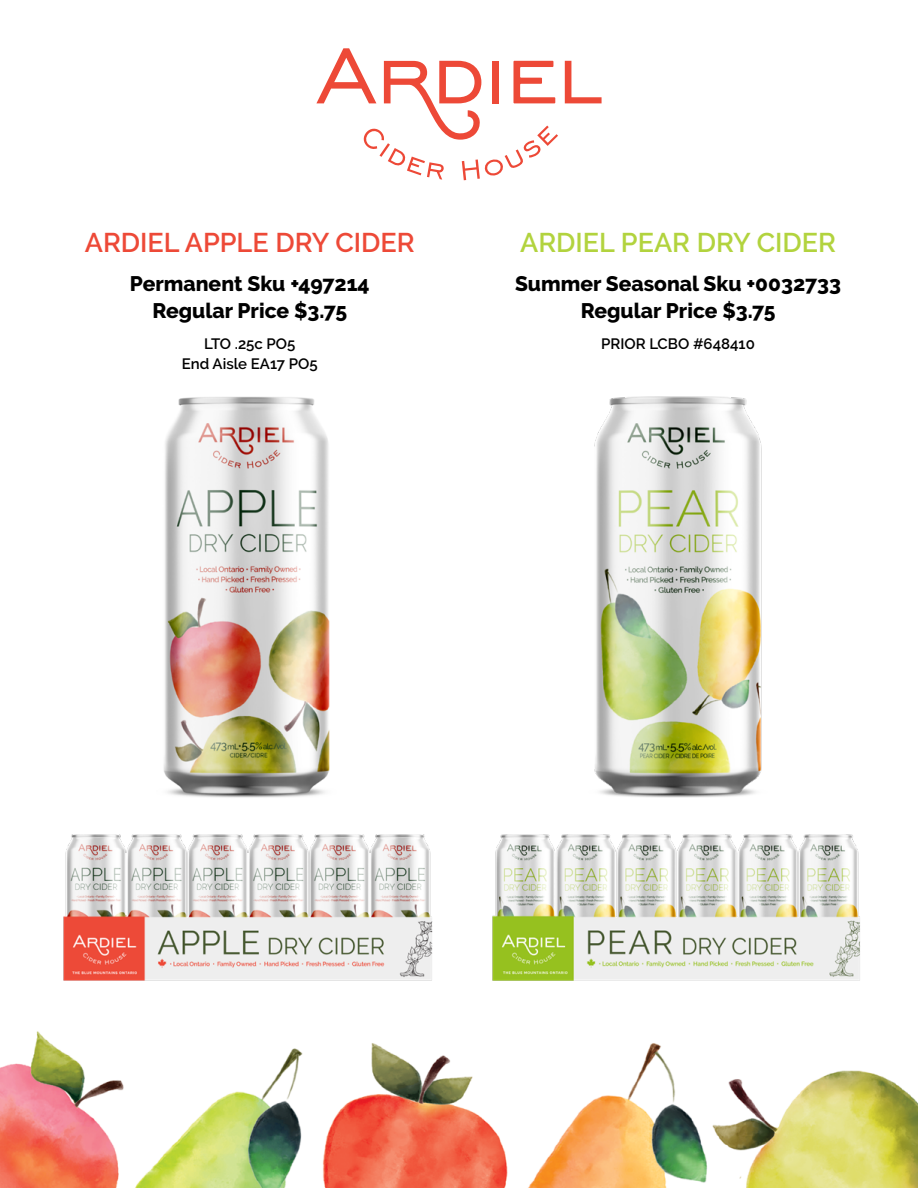
<style>
.page{position:relative;width:918px;height:1188px;background:#fff}
.page>*{position:absolute;margin:0;border:0;box-sizing:border-box;transform-origin:0 0}
.t1{font:600 27px "Raleway";color:#ed4937}
.t2{font:600 27px "Raleway";color:#b2d33e}
.t3{font:800 21px/27px "Raleway";color:#000;text-align:center}
.t4{font:600 15px/19.5px "Raleway";color:#000;text-align:center}
</style>
<div class="page">
<img style="left:0;top:60px;width:918px;height:1128px">
<svg style="left:565px;top:61px;width:37px;height:42px"></svg>
<svg style="left:316px;top:48px;width:242px;height:132px"></svg>
<img style="left:101px;top:386px;width:291px;height:422px">
<img style="left:532px;top:386px;width:292px;height:422px">
<img style="left:58px;top:808px;width:384px;height:184px">
<img style="left:486px;top:808px;width:384px;height:184px">
<p class="t1" style="left:85px;top:227px;width:331px">ARDIEL APPLE DRY CIDER</p>
<p class="t3" style="left:130px;top:270px;width:241px">Permanent Sku +497214<br>Regular Price $3.75</p>
<p class="t4" style="left:182px;top:334px;width:137px">LTO .25c PO5<br>End Aisle EA17 PO5</p>
<p class="t2" style="left:520px;top:227px;width:317px">ARDIEL PEAR DRY CIDER</p>
<p class="t3" style="left:515px;top:270px;width:328px">Summer Seasonal Sku +0032733<br>Regular Price $3.75</p>
<p class="t4" style="left:601px;top:334px;width:155px">PRIOR LCBO #648410</p>
</div>
